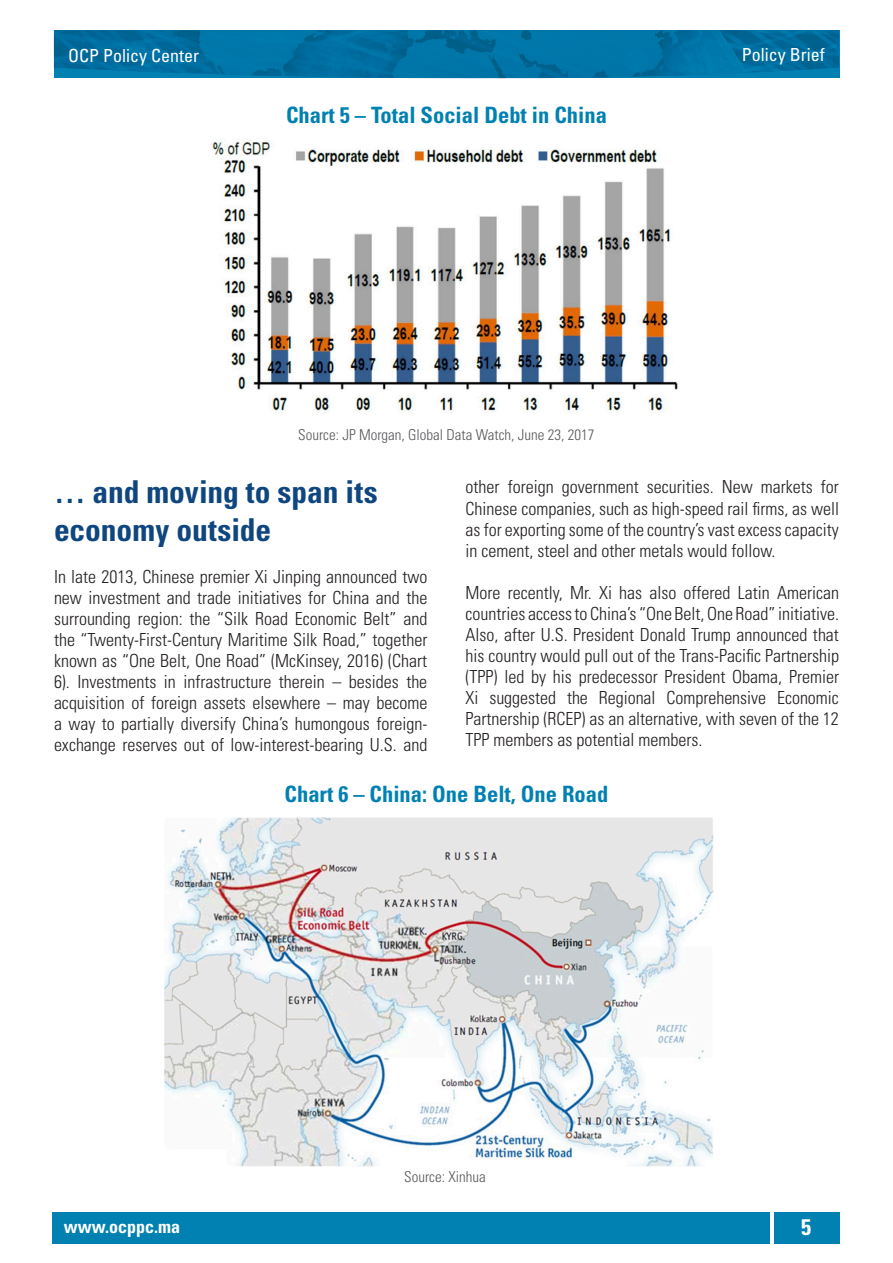
<style>
.page{position:relative;width:893px;height:1263px;background:#fff}
.page>*{position:absolute;margin:0;border:0;box-sizing:border-box;transform-origin:0 0}
.G__Titre{font:700 condensed 31.5px/37.8px "Univers LT Std";letter-spacing:-.005em;color:#0f467f}
.P__Titre{font:700 condensed 22.5px "Univers LT Std";color:#0081b2}
.t1{font:700 condensed 22.5px "Univers LT Std";color:#fff}
.Texte{font:300 condensed 18px/21px "Univers LT Std";color:#231f20;text-align:justify}
.t2{font:condensed 18px "Univers LT Std";color:#fff}
.t3{font:700 condensed 18px "Univers LT Std";color:#fff}
.Source{font:300 condensed 15px "Univers LT Std";color:#59585c}
</style>
<div class="page">
<div style="left:52px;top:1212px;width:718px;height:31px;background:#0081b2"></div>
<div style="left:774px;top:1212px;width:65px;height:31px;background:#0081b2"></div>
<img style="left:54px;top:30px;width:785px;height:49px">
<img style="left:212px;top:141px;width:466px;height:271px">
<img style="left:164px;top:817px;width:549px;height:349px">
<p class="t2" style="left:68px;top:44px;width:133px">OCP Policy Center</p>
<p class="t2" style="left:742px;top:43px;width:84px">Policy Brief</p>
<p class="P__Titre" style="left:286px;top:101px;width:322px">Chart 5 – Total Social Debt in China</p>
<p class="Source" style="left:298px;top:426px;width:298px">Source: JP Morgan, Global Data Watch, June 23, 2017</p>
<p class="G__Titre" style="left:54px;top:473px;width:325px">… and moving to span its economy outside</p>
<p class="Texte" style="left:54px;top:566px;width:375px">In late 2013, Chinese premier Xi Jinping announced two new investment and trade initiatives for China and the surrounding region: the “Silk Road Economic Belt” and the “Twenty-First-Century Maritime Silk Road,” together known as “One Belt, One Road” (McKinsey, 2016) (Chart 6). Investments in infrastructure therein – besides the acquisition of foreign assets elsewhere – may become a way to partially diversify China’s humongous foreign&shy;exchange reserves out of low-interest-bearing U.S. and</p>
<p class="Texte" style="left:466px;top:477px;width:375px">other foreign government securities. New markets for Chinese companies, such as high-speed rail firms, as well as for exporting some of the country’s vast excess capacity in cement, steel and other metals would follow.</p>
<p class="Texte" style="left:466px;top:582px;width:375px">More recently, Mr. Xi has also offered Latin American countries access to China’s “One Belt, One Road” initiative.<br>Also, after U.S. President Donald Trump announced that his country would pull out of the Trans-Pacific Partnership (TPP) led by his predecessor President Obama, Premier Xi suggested the Regional Comprehensive Economic Partnership (RCEP) as an alternative, with seven of the 12<br>TPP members as potential members.</p>
<p class="P__Titre" style="left:285px;top:780px;width:325px">Chart 6 – China: One Belt, One Road</p>
<p class="Source" style="left:404px;top:1168px;width:83px">Source: Xinhua</p>
<p class="t3" style="left:64px;top:1216px;width:118px">www.ocppc.ma</p>
<p class="t1" style="left:801px;top:1214px;width:11px">5</p>
</div>
